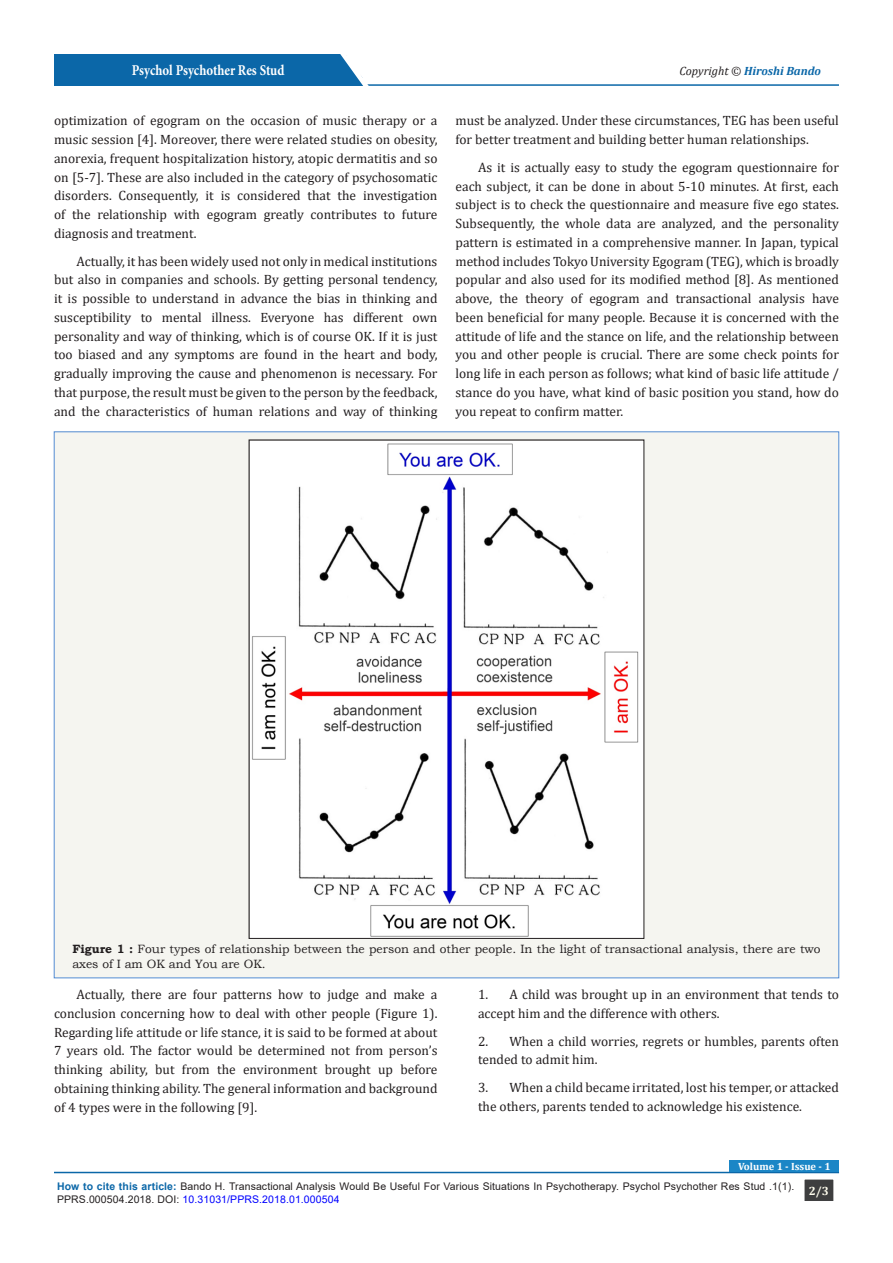
<style>
.page{position:relative;width:893px;height:1263px;background:#fff}
.page>*{position:absolute;margin:0;border:0;box-sizing:border-box;transform-origin:0 0}
.t1{font:700 15px "Minion Pro";color:#fff;scale:.86 1}
.t2{font:13.5px/18.8px "Cambria";color:#231f20;text-align:justify}
.t3{font:12px/14.4px "Bookman Old Style";color:#231f20}
.t4{font:italic 700 12px "Cambria";color:#0b67a8}
.t5{font:700 12px "Cambria";color:#fffdee}
.t6{font:10.5px/13.5px "Arial";letter-spacing:.01em;color:#231f20}
.t7{font:700 10.5px "Cambria";color:#fff}
.s1{font-weight:400;color:#231f20}
.s2{font-weight:700}
.s3{font-weight:700;color:#0b67a8}
.s4{color:#00f}
</style>
<div class="page">
<hr style="left:206px;top:84px;width:633px;height:2px;background:#0b67a8">
<div style="left:54px;top:54px;width:308px;height:32px;background:#0b67a8"></div>
<svg style="left:340px;top:54px;width:34px;height:32px"></svg>
<hr style="left:54px;top:1172px;width:785px;height:1px;background:#0b67a8">
<div style="left:804px;top:1179px;width:30px;height:22px;background:#3e3e3f"></div>
<div style="left:804px;top:1179px;width:30px;height:23px;border:1px solid #fff"></div>
<div style="left:730px;top:1160px;width:109px;height:12px;background:#1b86c6"></div>
<div style="left:54px;top:432px;width:785px;height:546px;background:#f5f5f0"></div>
<img style="left:251px;top:442px;width:391px;height:495px">
<p class="t1" style="left:132px;top:60px;width:179px">Psychol Psychother Res Stud</p>
<p class="t2" style="left:54px;top:111px;width:385px">optimization of egogram on the occasion of music therapy or a music session [4]. Moreover, there were related studies on obesity, anorexia, frequent hospitalization history, atopic dermatitis and so on [5-7]. These are also included in the category of psychosomatic disorders. Consequently, it is considered that the investigation of the relationship with egogram greatly contributes to future diagnosis and treatment.</p>
<p class="t2" style="left:54px;top:252px;width:385px;text-indent:22px">Actually, it has been widely used not only in medical institutions but also in companies and schools. By getting personal tendency, it is possible to understand in advance the bias in thinking and susceptibility to mental illness. Everyone has different own personality and way of thinking, which is of course OK. If it is just too biased and any symptoms are found in the heart and body, gradually improving the cause and phenomenon is necessary. For that purpose, the result must be given to the person by the feedback, and the characteristics of human relations and way of thinking</p>
<p class="t4" style="left:680px;top:62px;width:143px"><span class="s1">Copyright ©</span> Hiroshi Bando</p>
<p class="t2" style="left:455px;top:111px;width:385px">must be analyzed. Under these circumstances, TEG has been useful for better treatment and building better human relationships.</p>
<p class="t2" style="left:455px;top:158px;width:385px;text-indent:22px">As it is actually easy to study the egogram questionnaire for each subject, it can be done in about 5-10 minutes. At first, each subject is to check the questionnaire and measure five ego states.<br>Subsequently, the whole data are analyzed, and the personality pattern is estimated in a comprehensive manner. In Japan, typical method includes Tokyo University Egogram (TEG), which is broadly popular and also used for its modified method [8]. As mentioned above, the theory of egogram and transactional analysis have been beneficial for many people. Because it is concerned with the attitude of life and the stance on life, and the relationship between you and other people is crucial. There are some check points for long life in each person as follows; what kind of basic life attitude / stance do you have, what kind of basic position you stand, how do you repeat to confirm matter.</p>
<p class="t3" style="left:72px;top:942px;width:750px"><span class="s2">Figure 1 :</span> Four types of relationship between the person and other people. In the light of transactional analysis, there are two axes of I am OK and You are OK.</p>
<p class="t2" style="left:54px;top:985px;width:385px;text-indent:22px">Actually, there are four patterns how to judge and make a conclusion concerning how to deal with other people (Figure 1).<br>Regarding life attitude or life stance, it is said to be formed at about 7 years old. The factor would be determined not from person’s thinking ability, but from the environment brought up before obtaining thinking ability. The general information and background of 4 types were in the following [9].</p>
<p class="t2" style="left:478px;top:985px;width:362px">1. A child was brought up in an environment that tends to accept him and the difference with others.</p>
<p class="t2" style="left:478px;top:1032px;width:362px">2. When a child worries, regrets or humbles, parents often tended to admit him.</p>
<p class="t2" style="left:478px;top:1078px;width:362px">3. When a child became irritated, lost his temper, or attacked the others, parents tended to acknowledge his existence.</p>
<p class="t7" style="left:738px;top:1159px;width:94px">Volume 1 - Issue - 1</p>
<p class="t6" style="left:57px;top:1179px;width:739px"><span class="s3">How to cite this article:</span> Bando H. Transactional Analysis Would Be Useful For Various Situations In Psychotherapy. Psychol Psychother Res Stud .1(1).<br>PPRS.000504.2018. DOI: <span class="s4">10.31031/PPRS.2018.01.000504</span></p>
<p class="t5" style="left:809px;top:1182px;width:22px">2/3</p>
</div>
